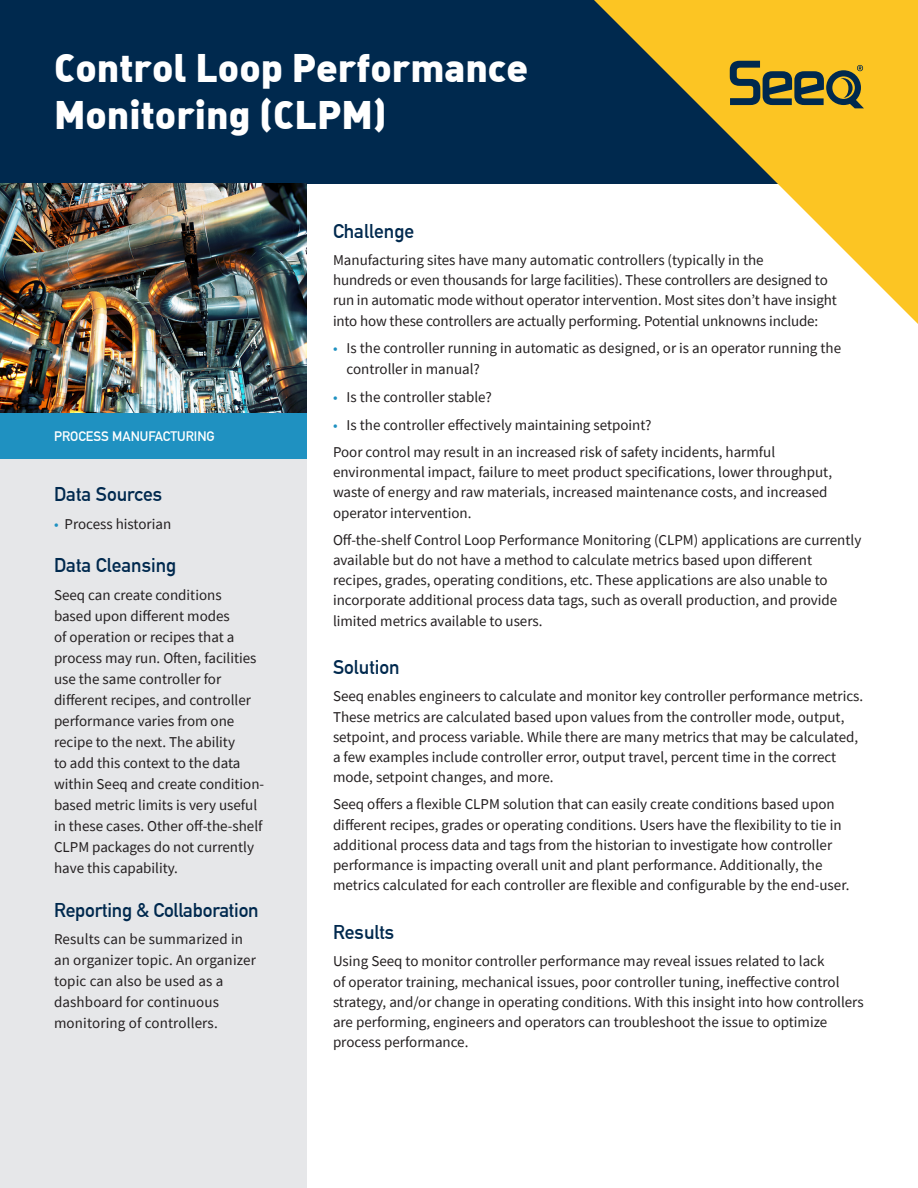
<style>
.page{position:relative;width:918px;height:1188px;background:#fff}
.page>*{position:absolute;margin:0;border:0;box-sizing:border-box;transform-origin:0 0}
.t1{font:900 39px/46.8px "DIN Alternate";color:#fff}
.t2{font:700 19.5px "DIN Alternate";color:#00294e}
.t3{font:15px/20.2px "Source Sans Pro";color:#231f20}
.t4{font:700 13.5px "DIN Alternate";color:#fff}
.s1{color:#1f91c1}
</style>
<div class="page">
<div style="left:0;top:183px;width:306px;height:1005px;background:#e6e7e9"></div>
<div style="left:0;top:412px;width:306px;height:47px;background:#1f91c1"></div>
<div style="left:0;top:0;width:918px;height:183px;background:#00294e"></div>
<svg style="left:594px;top:0;width:324px;height:324px"></svg>
<svg style="left:730px;top:61px;width:134px;height:47px"></svg>
<img style="left:0;top:184px;width:306px;height:228px">
<p class="t1" style="left:54px;top:43px;width:476px">Control Loop Performance<br>Monitoring (CLPM)</p>
<p class="t4" style="left:54px;top:426px;width:162px">PROCESS MANUFACTURING</p>
<p class="t2" style="left:54px;top:479px;width:110px">Data Sources</p>
<p class="t3" style="left:54px;top:513px;width:119px"><span class="s1">•</span> Process historian</p>
<p class="t2" style="left:54px;top:551px;width:124px">Data Cleansing</p>
<p class="t3" style="left:54px;top:585px;width:212px;line-height:21px">Seeq can create conditions<br>based upon different modes<br>of operation or recipes that a process may run. Often, facilities use the same controller for different recipes, and controller performance varies from one recipe to the next. The ability<br>to add this context to the data within Seeq and create condition&shy;based metric limits is very useful in these cases. Other off-the-shelf<br>CLPM packages do not currently have this capability.</p>
<p class="t2" style="left:54px;top:895px;width:206px">Reporting &amp; Collaboration</p>
<p class="t3" style="left:54px;top:929px;width:204px;line-height:21px">Results can be summarized in an organizer topic. An organizer topic can also be used as a dashboard for continuous monitoring of controllers.</p>
<p class="t2" style="left:333px;top:216px;width:83px">Challenge</p>
<p class="t3" style="left:333px;top:250px;width:505px">Manufacturing sites have many automatic controllers (typically in the<br>hundreds or even thousands for large facilities). These controllers are designed to run in automatic mode without operator intervention. Most sites don’t have insight into how these controllers are actually performing. Potential unknowns include:</p>
<p class="t3" style="left:347px;top:338px;width:496px;line-height:21px;text-indent:-14px"><span class="s1">•</span> Is the controller running in automatic as designed, or is an operator running the controller in manual?</p>
<p class="t3" style="left:333px;top:387px;width:160px"><span class="s1">•</span> Is the controller stable?</p>
<p class="t3" style="left:333px;top:415px;width:320px"><span class="s1">•</span> Is the controller effectively maintaining setpoint?</p>
<p class="t3" style="left:333px;top:442px;width:501px">Poor control may result in an increased risk of safety incidents, harmful environmental impact, failure to meet product specifications, lower throughput, waste of energy and raw materials, increased maintenance costs, and increased operator intervention.</p>
<p class="t3" style="left:333px;top:529px;width:530px">Off-the-shelf Control Loop Performance Monitoring (CLPM) applications are currently available but do not have a method to calculate metrics based upon different recipes, grades, operating conditions, etc. These applications are also unable to incorporate additional process data tags, such as overall production, and provide limited metrics available to users.</p>
<p class="t2" style="left:333px;top:653px;width:68px">Solution</p>
<p class="t3" style="left:333px;top:686px;width:532px">Seeq enables engineers to calculate and monitor key controller performance metrics.<br>These metrics are calculated based upon values from the controller mode, output, setpoint, and process variable. While there are many metrics that may be calculated, a few examples include controller error, output travel, percent time in the correct mode, setpoint changes, and more.</p>
<p class="t3" style="left:333px;top:794px;width:518px">Seeq offers a flexible CLPM solution that can easily create conditions based upon different recipes, grades or operating conditions. Users have the flexibility to tie in additional process data and tags from the historian to investigate how controller performance is impacting overall unit and plant performance. Additionally, the metrics calculated for each controller are flexible and configurable by the end-user.</p>
<p class="t2" style="left:333px;top:918px;width:63px">Results</p>
<p class="t3" style="left:333px;top:951px;width:532px">Using Seeq to monitor controller performance may reveal issues related to lack<br>of operator training, mechanical issues, poor controller tuning, ineffective control strategy, and/or change in operating conditions. With this insight into how controllers are performing, engineers and operators can troubleshoot the issue to optimize process performance.</p>
</div>
